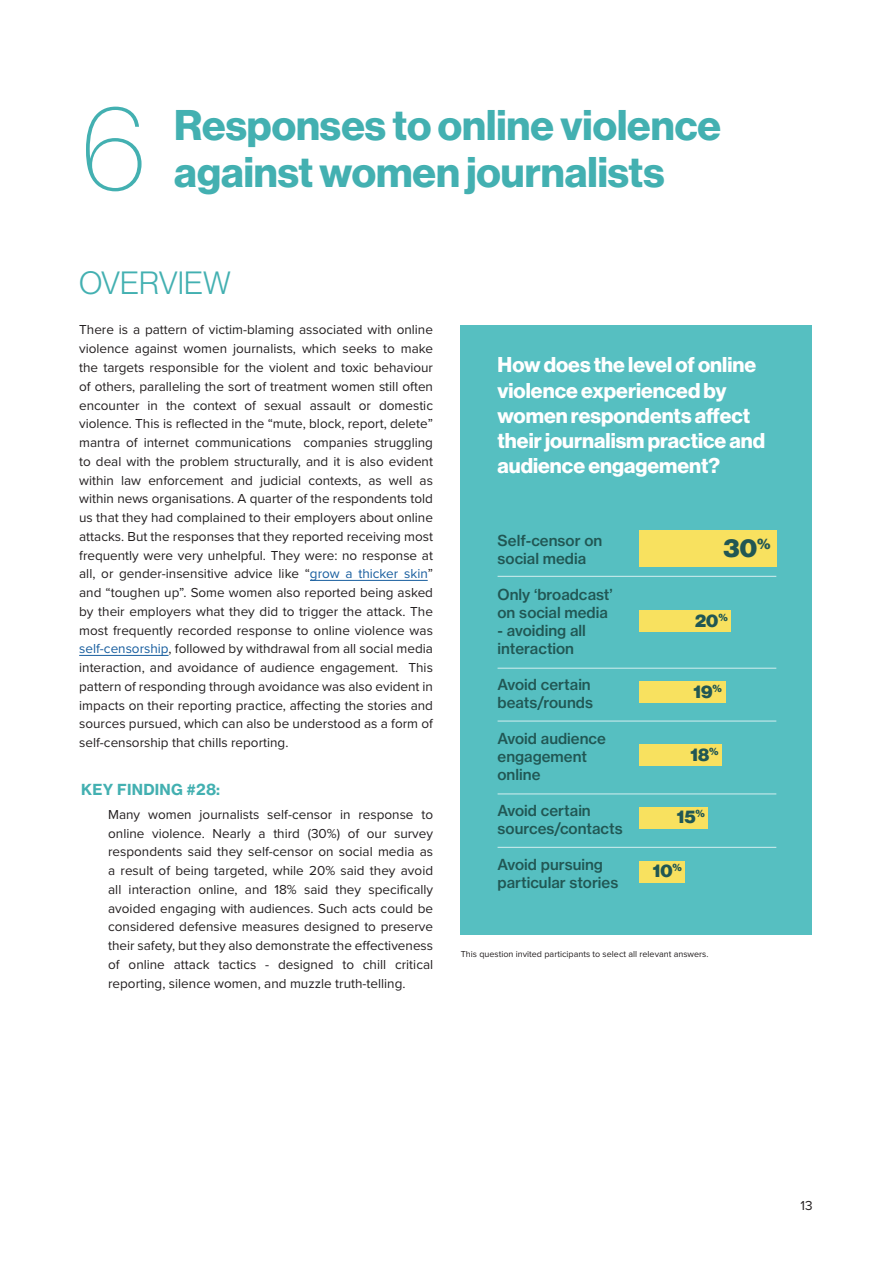
<style>
.page{position:relative;width:893px;height:1263px;background:#fff}
.page>*{position:absolute;margin:0;border:0;box-sizing:border-box;transform-origin:0 0}
.SNAP_chapter_new_num{font:120px "N Haas Grotesk DS Pro 25 Th";color:#43b0b1}
.SNAP_chapter_new{font:42px "N Haas Grotesk DS Pro 75 Bd";color:#43b0b1}
.t1{font:31.5px "N Haas Grotesk DS Pro 45 Lt";color:#43b0b1}
.t2{font:25.65px "N Haas Grotesk DS Pro 95 Blk";color:#215754}
.SNAP_infographic_whi{font:21px/25.2px "N Haas Grotesk DS Pro 75 Bd";color:#fff}
.t3{font:18px "N Haas Grotesk DS Pro 95 Blk";color:#215754}
.Snap_infographic_bod{font:15px/18px "N Haas Grotesk TX Pro 65 Md";color:#215754}
.SNAP_key_finding_h1{font:15px "N Haas Grotesk TX Pro 75 Bd";letter-spacing:.015em;color:#43b0b1}
.SNAP_body{font:13.5px/18.8px "Proxima Nova";color:#231f20;text-align:justify}
.SNAP_key_finding_bod{font:13.5px/18.8px "Proxima Nova";color:#231f20;text-align:justify}
.SNAP_footnote{font:9px "Proxima Nova";color:#231f20}
.s1{color:#175d9e}
</style>
<div class="page">
<hr style="left:310px;top:580px;width:118px;height:1px;background:#175d9e">
<hr style="left:79px;top:655px;width:90px;height:1px;background:#175d9e">
<div style="left:461px;top:326px;width:351px;height:609px;background:#56bfc1"></div>
<div style="left:639px;top:610px;width:91px;height:22px;background:#f8e15f"></div>
<div style="left:639px;top:681px;width:87px;height:22px;background:#f8e15f"></div>
<div style="left:639px;top:744px;width:82px;height:21px;background:#f8e15f"></div>
<div style="left:639px;top:807px;width:69px;height:22px;background:#f8e15f"></div>
<div style="left:639px;top:861px;width:46px;height:21px;background:#f8e15f"></div>
<hr style="left:498px;top:576px;width:278px;height:1px;background:#fff">
<hr style="left:498px;top:668px;width:278px;height:1px;background:#fff">
<hr style="left:498px;top:721px;width:278px;height:1px;background:#fff">
<hr style="left:498px;top:794px;width:278px;height:1px;background:#fff">
<hr style="left:498px;top:847px;width:278px;height:1px;background:#fff">
<div style="left:639px;top:530px;width:137px;height:36px;background:#f8e15f"></div>
<p class="SNAP_chapter_new_num" style="left:81px;top:81px;width:66px">6</p>
<p class="SNAP_chapter_new" style="left:174px;top:101px;width:548px">Responses to online violence</p>
<p class="SNAP_chapter_new" style="left:174px;top:148px;width:492px">against women journalists</p>
<p class="t1" style="left:79px;top:266px;width:153px">OVERVIEW</p>
<p class="SNAP_body" style="left:79px;top:320px;width:355px">There is a pattern of victim-blaming associated with online violence against women journalists, which seeks to make the targets responsible for the violent and toxic behaviour of others, paralleling the sort of treatment women still often encounter in the context of sexual assault or domestic violence. This is reflected in the “mute, block, report, delete” mantra of internet communications companies struggling to deal with the problem structurally, and it is also evident within law enforcement and judicial contexts, as well as within news organisations. A quarter of the respondents told us that they had complained to their employers about online attacks. But the responses that they reported receiving most frequently were very unhelpful. They were: no response at all, or gender-insensitive advice like “<span class="s1">grow a thicker skin</span>” and “toughen up”. Some women also reported being asked by their employers what they did to trigger the attack. The most frequently recorded response to online violence was <span class="s1">self-censorship</span>, followed by withdrawal from all social media interaction, and avoidance of audience engagement. This pattern of responding through avoidance was also evident in impacts on their reporting practice, affecting the stories and sources pursued, which can also be understood as a form of self-censorship that chills reporting.</p>
<p class="SNAP_key_finding_h1" style="left:81px;top:780px;width:140px">KEY FINDING #28:</p>
<p class="SNAP_key_finding_bod" style="left:108px;top:804px;width:326px">Many women journalists self-censor in response to online violence. Nearly a third (30%) of our survey respondents said they self-censor on social media as a result of being targeted, while 20% said they avoid all interaction online, and 18% said they specifically avoided engaging with audiences. Such acts could be considered defensive measures designed to preserve their safety, but they also demonstrate the effectiveness of online attack tactics - designed to chill critical reporting, silence women, and muzzle truth-telling.</p>
<p class="SNAP_infographic_whi" style="left:498px;top:353px;width:269px">How does the level of online violence experienced by women respondents affect their journalism practice and audience engagement?</p>
<p class="Snap_infographic_bod" style="left:498px;top:532px;width:106px">Self-censor on social media</p>
<p class="Snap_infographic_bod" style="left:498px;top:586px;width:117px">Only ‘broadcast’ on social media</p>
<p class="Snap_infographic_bod" style="left:498px;top:622px;width:90px">- avoiding all interaction</p>
<p class="Snap_infographic_bod" style="left:498px;top:676px;width:97px">Avoid certain beats/rounds</p>
<p class="Snap_infographic_bod" style="left:498px;top:730px;width:110px">Avoid audience engagement online</p>
<p class="Snap_infographic_bod" style="left:498px;top:802px;width:127px">Avoid certain sources/contacts</p>
<p class="Snap_infographic_bod" style="left:498px;top:856px;width:122px">Avoid pursuing particular stories</p>
<p class="t2" style="left:723px;top:533px;width:48px">30<sup>%</sup></p>
<p class="t3" style="left:695px;top:610px;width:34px">20<sup>%</sup></p>
<p class="t3" style="left:693px;top:681px;width:30px">19<sup>%</sup></p>
<p class="t3" style="left:690px;top:744px;width:30px">18<sup>%</sup></p>
<p class="t3" style="left:677px;top:806px;width:30px">15<sup>%</sup></p>
<p class="t3" style="left:653px;top:860px;width:31px">10<sup>%</sup></p>
<p class="SNAP_footnote" style="left:461px;top:948px;width:249px">This question invited participants to select all relevant answers.</p>
<p class="SNAP_body" style="left:800px;top:1196px;width:14px">13</p>
</div>
